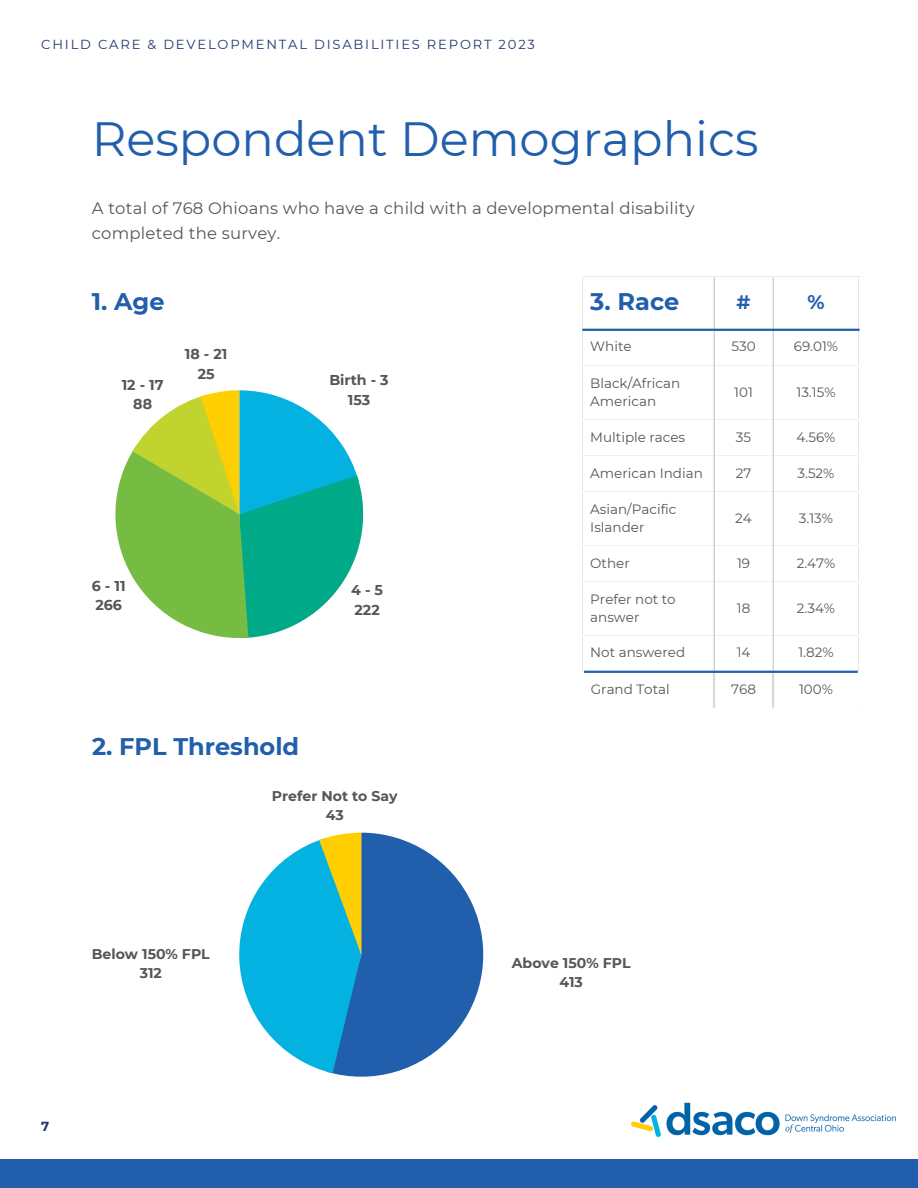
<style>
.page{position:relative;width:918px;height:1188px;background:#fff}
.page>*{position:absolute;margin:0;border:0;box-sizing:border-box;transform-origin:0 0}
.t1{font:48px "Montserrat";color:#215eac}
.t2{font:700 24px "Montserrat";color:#215eac}
.t3{font:700 19.5px "Montserrat";color:#215eac}
.t4{font:16.5px "Montserrat";letter-spacing:.015em;color:#54565b}
.t5{font:700 14.25px "Montserrat";color:#54565b}
.t6{font:700 14.1px "Montserrat";color:#54565b}
.t7{font:13.5px/18px "Montserrat";color:#54565b}
.t8{font:13.05px "Montserrat";letter-spacing:.135em;color:#24356f}
.t9{font:700 13.05px "Montserrat";color:#24356f}
</style>
<div class="page">
<img style="left:631px;top:1102px;width:265px;height:36px">
<div style="left:0;top:1159px;width:918px;height:29px;background:#215eac"></div>
<svg style="left:115px;top:390px;width:248px;height:248px"></svg>
<svg style="left:239px;top:833px;width:244px;height:244px"></svg>
<hr style="left:713px;top:277px;width:2px;height:394px;background:#d9d9d9">
<hr style="left:773px;top:277px;width:1px;height:394px;background:#d9d9d9">
<hr style="left:713px;top:673px;width:2px;height:35px;background:#d9d9d9">
<hr style="left:772px;top:673px;width:2px;height:35px;background:#d9d9d9">
<hr style="left:582px;top:329px;width:278px;height:2px;background:#215eac">
<hr style="left:584px;top:671px;width:274px;height:2px;background:#215eac">
<p class="t8" style="left:41px;top:36px;width:495px">CHILD CARE &amp; DEVELOPMENTAL DISABILITIES REPORT 2023</p>
<p class="t1" style="left:92px;top:109px;width:668px">Respondent Demographics</p>
<p class="t4" style="left:92px;top:198px;width:604px">A total of 768 Ohioans who have a child with a developmental disability</p>
<p class="t4" style="left:92px;top:223px;width:190px">completed the survey.</p>
<p class="t2" style="left:92px;top:287px;width:74px">1. Age</p>
<p class="t5" style="left:122px;top:376px;width:43px">12 - 17</p>
<p class="t5" style="left:133px;top:396px;width:20px">88</p>
<p class="t5" style="left:185px;top:345px;width:44px">18 - 21</p>
<p class="t5" style="left:198px;top:365px;width:18px">25</p>
<p class="t5" style="left:329px;top:371px;width:61px">Birth - 3</p>
<p class="t5" style="left:348px;top:391px;width:24px">153</p>
<p class="t5" style="left:92px;top:577px;width:35px">6-11</p>
<p class="t5" style="left:95px;top:597px;width:28px">266</p>
<p class="t2" style="left:92px;top:732px;width:209px">2. FPL Threshold</p>
<p class="t5" style="left:351px;top:581px;width:33px">4-5</p>
<p class="t5" style="left:355px;top:601px;width:27px">222</p>
<p class="t6" style="left:92px;top:945px;width:120px">Below 150% FPL</p>
<p class="t6" style="left:140px;top:964px;width:24px">312</p>
<p class="t6" style="left:272px;top:787px;width:127px">Prefer Not to Say</p>
<p class="t6" style="left:326px;top:806px;width:20px">43</p>
<p class="t9" style="left:41px;top:1118px;width:10px">7</p>
<p class="t2" style="left:590px;top:287px;width:91px">3. Race</p>
<p class="t3" style="left:737px;top:290px;width:16px">#</p>
<p class="t3" style="left:807px;top:290px;width:19px">%</p>
<p class="t7" style="left:590px;top:337px;width:43px">White</p>
<p class="t7" style="left:731px;top:337px;width:26px">530</p>
<p class="t7" style="left:794px;top:337px;width:46px">69.01%</p>
<p class="t7" style="left:590px;top:374px;width:92px">Black/African<br>American</p>
<p class="t7" style="left:734px;top:383px;width:20px">101</p>
<p class="t7" style="left:797px;top:383px;width:41px">13.15%</p>
<p class="t7" style="left:590px;top:428px;width:96px">Multiple races</p>
<p class="t7" style="left:736px;top:428px;width:17px">35</p>
<p class="t7" style="left:797px;top:428px;width:40px">4.56%</p>
<p class="t7" style="left:590px;top:464px;width:114px">American Indian</p>
<p class="t7" style="left:736px;top:464px;width:17px">27</p>
<p class="t7" style="left:798px;top:464px;width:38px">3.52%</p>
<p class="t7" style="left:590px;top:500px;width:88px">Asian/Pacific<br>Islander</p>
<p class="t7" style="left:735px;top:509px;width:18px">24</p>
<p class="t7" style="left:799px;top:509px;width:36px">3.13%</p>
<p class="t7" style="left:590px;top:554px;width:41px">Other</p>
<p class="t7" style="left:737px;top:554px;width:15px">19</p>
<p class="t7" style="left:797px;top:554px;width:40px">2.47%</p>
<p class="t7" style="left:590px;top:590px;width:87px">Prefer not to answer</p>
<p class="t7" style="left:737px;top:599px;width:15px">18</p>
<p class="t7" style="left:797px;top:599px;width:40px">2.34%</p>
<p class="t7" style="left:590px;top:643px;width:96px">Not answered</p>
<p class="t7" style="left:737px;top:643px;width:15px">14</p>
<p class="t7" style="left:798px;top:643px;width:37px">1.82%</p>
<p class="t7" style="left:591px;top:680px;width:80px">Grand Total</p>
<p class="t7" style="left:731px;top:680px;width:26px">768</p>
<p class="t7" style="left:799px;top:680px;width:35px">100%</p>
<p class="t6" style="left:512px;top:954px;width:120px">Above 150% FPL</p>
<p class="t6" style="left:559px;top:974px;width:25px">413</p>
</div>
